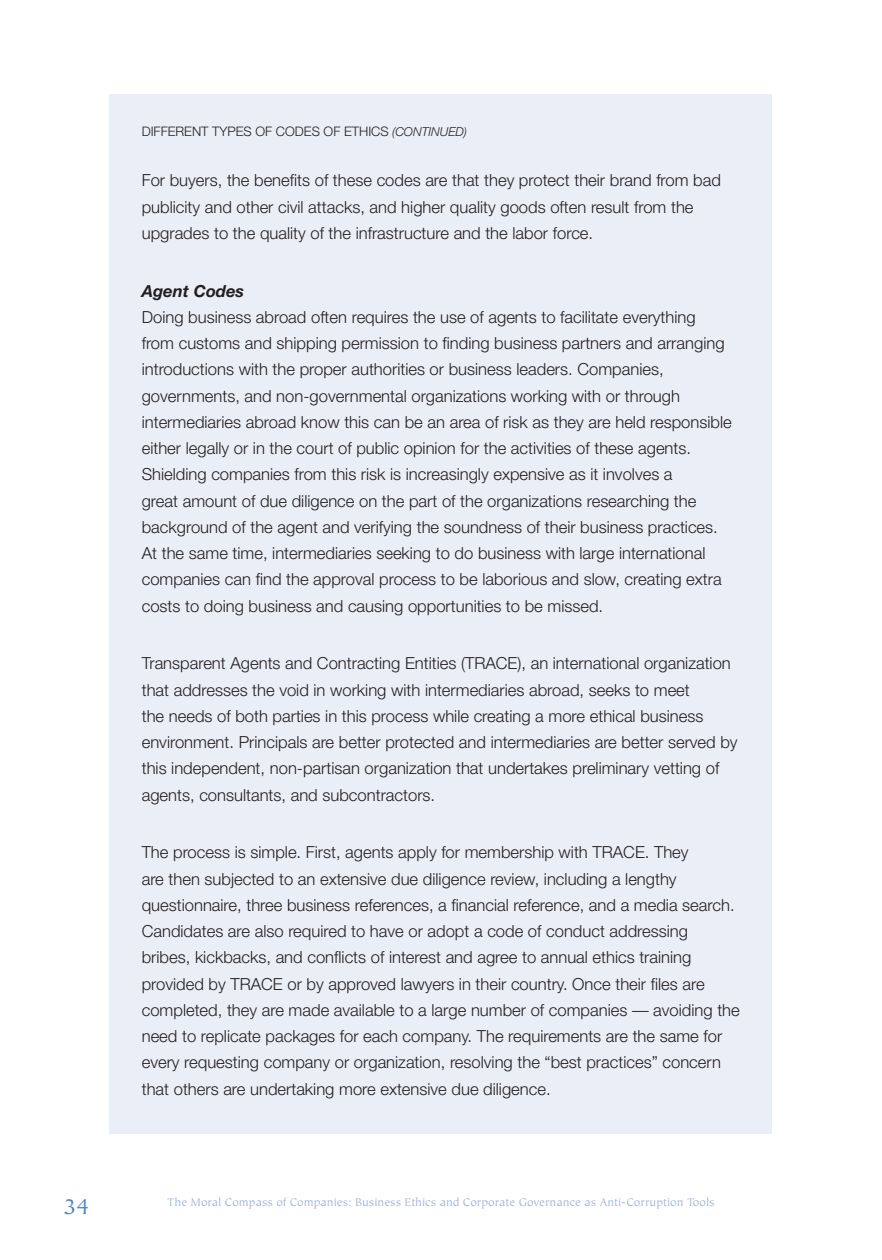
<style>
.page{position:relative;width:882px;height:1260px;background:#fff}
.page>*{position:absolute;margin:0;border:0;box-sizing:border-box;transform-origin:0 0}
.t1{font:24.5px "Tiepolo";color:#4d84c4}
.t2{font:300 16.62px/26.2px "Helvetica Neue";color:#231f20}
.t3{font:italic 700 16.62px "Helvetica Neue";color:#231f20}
.t4{font:300 13.12px "Helvetica Neue";color:#231f20}
.t5{font:12.25px "Tiepolo";color:#a0b6dd}
.t6{font:italic 300 12.25px "Helvetica Neue";color:#231f20}
</style>
<div class="page">
<div style="left:109px;top:94px;width:663px;height:1040px;background:#eaeef7"></div>
<h1 class="t1" style="left:63px;top:1194px;width:28px">34</h1>
<p class="t4" style="left:142px;top:124px;width:18px">Different</p>
<p class="t4" style="left:212px;top:124px;width:17px">Types</p>
<p class="t4" style="left:256px;top:124px;width:40px">of Codes</p>
<p class="t4" style="left:324px;top:124px;width:37px">of Ethics</p>
<p class="t6" style="left:392px;top:125px;width:12px">(CONTINUED</p>
<p class="t6" style="left:464px;top:125px;width:5px">)</p>
<p class="t2" style="left:142px;top:167px;width:581px">For buyers, the benefits of these codes are that they protect their brand from bad publicity and other civil attacks, and higher quality goods often result from the upgrades to the quality of the infrastructure and the labor force.</p>
<p class="t3" style="left:142px;top:280px;width:104px">Agent Codes</p>
<p class="t2" style="left:142px;top:303px;width:592px">Doing business abroad often requires the use of agents to facilitate everything from customs and shipping permission to finding business partners and arranging introductions with the proper authorities or business leaders. Companies, governments, and non-governmental organizations working with or through intermediaries abroad know this can be an area of risk as they are held responsible either legally or in the court of public opinion for the activities of these agents.<br>Shielding companies from this risk is increasingly expensive as it involves a<br>great amount of due diligence on the part of the organizations researching the background of the agent and verifying the soundness of their business practices.<br>At the same time, intermediaries seeking to do business with large international companies can find the approval process to be laborious and slow, creating extra costs to doing business and causing opportunities to be missed.</p>
<p class="t2" style="left:142px;top:650px;width:597px">Transparent Agents and Contracting Entities (TRACE), an international organization that addresses the void in working with intermediaries abroad, seeks to meet<br>the needs of both parties in this process while creating a more ethical business environment. Principals are better protected and intermediaries are better served by this independent, non-partisan organization that undertakes preliminary vetting of agents, consultants, and subcontractors.</p>
<p class="t2" style="left:142px;top:839px;width:600px">The process is simple. First, agents apply for membership with TRACE. They<br>are then subjected to an extensive due diligence review, including a lengthy questionnaire, three business references, a financial reference, and a media search.<br>Candidates are also required to have or adopt a code of conduct addressing bribes, kickbacks, and conflicts of interest and agree to annual ethics training provided by TRACE or by approved lawyers in their country. Once their files are completed, they are made available to a large number of companies — avoiding the need to replicate packages for each company. The requirements are the same for every requesting company or organization, resolving the “best practices” concern that others are undertaking more extensive due diligence.</p>
<p class="t5" style="left:167px;top:1195px;width:549px">The Moral Compass of Companies: Business Ethics and Corporate Governance as Anti-Corruption Tools</p>
</div>
